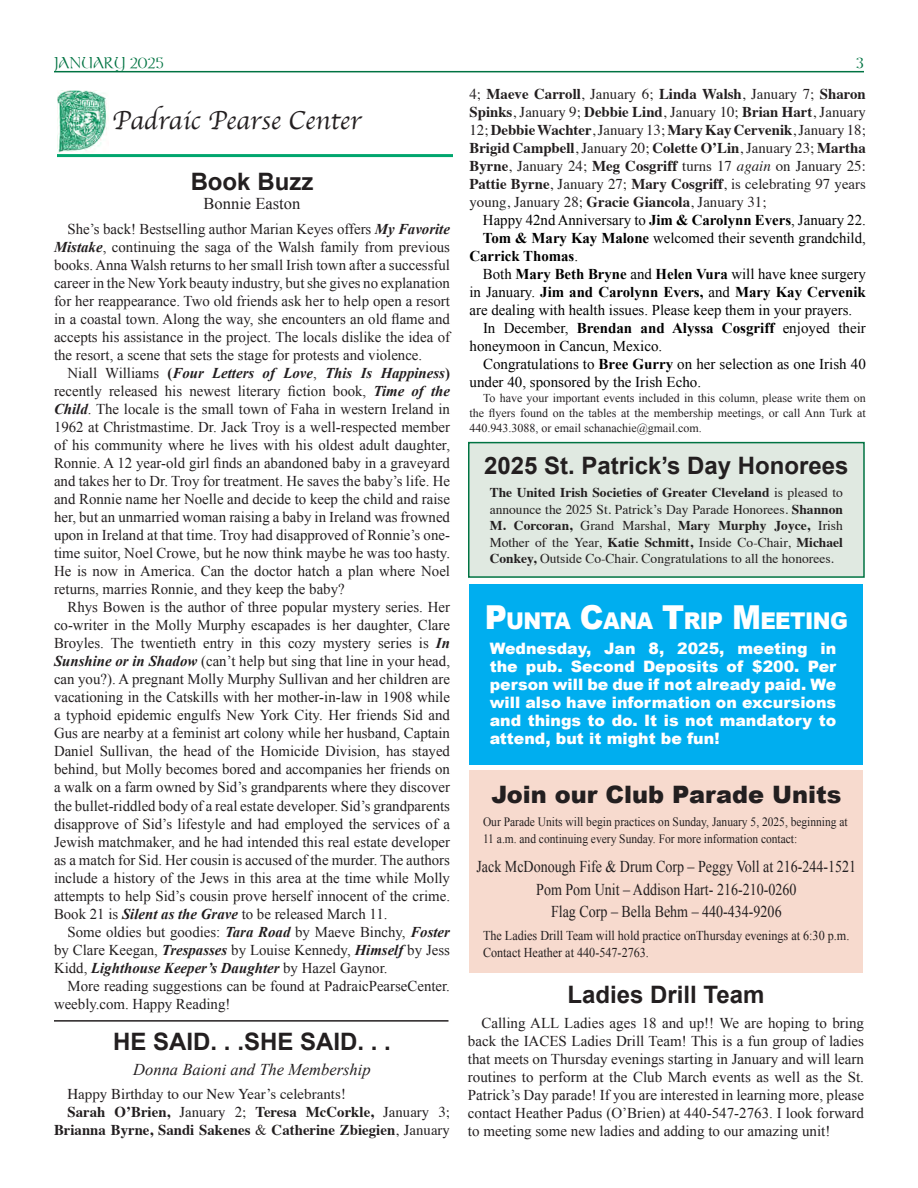
<style>
.page{position:relative;width:918px;height:1188px;background:#fff}
.page>*{position:absolute;margin:0;border:0;box-sizing:border-box;transform-origin:0 0}
.t1{font:27px "Apple Chancery";color:#231f20}
.t2{font:700 24px "Arial";color:#231f20}
.t3{font:900 24px "Arial";color:#231f20}
.t4{font:900 23.1px "Arial";letter-spacing:-.03em;color:#fff;scale:.93 1}
.t5{font:18px "Kelt Normal";color:#007342}
.t6{font:16.5px/22.5px "Times New Roman";color:#231f20;text-align:center;scale:.85 1}
.t7{font:italic 16.5px "Times New Roman";color:#231f20}
.t8{font:16.5px "Times New Roman";color:#231f20}
.t9{font:900 15.75px/18.1px "Arial";color:#fff;text-align:justify}
.t10{font:15px/18px "Times New Roman";color:#231f20;text-align:justify}
.t11{font:15px/18px "Times";color:#231f20;text-align:justify}
.t12{font:15px "Times New Roman";color:#000}
.t13{font:700 15px "Times New Roman";color:#000}
.t14{font:700 15px "Times";color:#231f20}
.t15{font:13.5px/16.5px "Times";color:#231f20;text-align:justify}
.t16{font:13.5px/16.5px "Times New Roman";color:#231f20;scale:.9 1}
.t17{font:12.75px/16.5px "Times New Roman";color:#231f20;scale:.9 1}
.t18{font:12px/15px "Times New Roman";color:#231f20;text-align:justify}
.s1{font-weight:700}
.s2{font-style:italic}
.s3{font-weight:400}
.s4{font-weight:700;font-style:italic}
.s5{font-size:33px}
</style>
<div class="page">
<hr style="left:54px;top:71px;width:810px;height:1px;background:#007342">
<img style="left:57px;top:91px;width:50px;height:62px">
<hr style="left:57px;top:154px;width:396px;height:3px;background:#00a66e">
<hr style="left:54px;top:1020px;width:394px;height:2px;background:#231f20">
<div style="left:470px;top:770px;width:393px;height:203px;background:#f7dace"></div>
<div style="left:470px;top:584px;width:393px;height:181px;background:#00aeef"></div>
<div style="left:469px;top:443px;width:395px;height:134px;background:#e0e9e1"></div>
<div style="left:468px;top:442px;width:397px;height:136px;border:2px solid #007342"></div>
<p class="t5" style="left:54px;top:54px;width:111px">JANUARY 2025</p>
<p class="t5" style="left:856px;top:54px;width:9px">3</p>
<h1 class="t1" style="left:112px;top:99px;width:250px">Padraic Pearse Center</h1>
<p class="t11" style="left:470px;top:84px;width:398px">4; <span class="s1">Maeve Carroll</span>, January 6; <span class="s1">Linda Walsh</span>, January 7; <span class="s1">Sharon Spinks</span>, January 9; <span class="s1">Debbie Lind</span>, January 10; <span class="s1">Brian Hart</span>, January 12; <span class="s1">Debbie Wachter</span>, January 13; <span class="s1">Mary Kay Cervenik</span>, January 18; <span class="s1">Brigid Campbell</span>, January 20; <span class="s1">Colette O’Lin</span>, January 23; <span class="s1">Martha Byrne</span>, January 24; <span class="s1">Meg Cosgriff</span> turns 17 <span class="s2">again</span> on January 25:<br><span class="s1">Pattie Byrne</span>, January 27; <span class="s1">Mary Cosgriff</span>, is celebrating 97 years young, January 28; <span class="s1">Gracie Giancola</span>, January 31;</p>
<p class="t12" style="left:483px;top:210px;width:384px">Happy 42nd Anniversary to <span class="s1">Jim &amp; Carolynn Evers</span>, January 22.</p>
<p class="t12" style="left:483px;top:228px;width:384px"><span class="s1">Tom &amp; Mary Kay Malone</span> welcomed their seventh grandchild,</p>
<p class="t13" style="left:470px;top:246px;width:110px">Carrick Thomas<span class="s3">.</span></p>
<p class="t12" style="left:483px;top:264px;width:384px">Both <span class="s1">Mary Beth Bryne</span> and <span class="s1">Helen Vura</span> will have knee surgery</p>
<p class="t13" style="left:470px;top:282px;width:398px"><span class="s3">in January.</span> Jim and Carolynn Evers, <span class="s3">and</span> Mary Kay Cervenik</p>
<p class="t12" style="left:470px;top:300px;width:384px">are dealing with health issues. Please keep them in your prayers.</p>
<p class="t13" style="left:483px;top:318px;width:384px"><span class="s3">In December,</span> Brendan and Alyssa Cosgriff <span class="s3">enjoyed their</span></p>
<p class="t12" style="left:470px;top:336px;width:194px">honeymoon in Cancun, Mexico.</p>
<p class="t12" style="left:483px;top:354px;width:384px">Congratulations to <span class="s1">Bree Gurry</span> on her selection as one Irish 40</p>
<p class="t12" style="left:470px;top:372px;width:233px">under 40, sponsored by the Irish Echo.</p>
<p class="t18" style="left:470px;top:391px;width:398px;text-indent:14px">To have your important events included in this column, please write them on the flyers found on the tables at the membership meetings, or call Ann Turk at 440.943.3088, or email schanachie@gmail.com.</p>
<h2 class="t2" style="left:191px;top:166px;width:124px">Book Buzz</h2>
<p class="t8" style="left:204px;top:193px;width:98px">Bonnie Easton</p>
<p class="t10" style="left:54px;top:220px;width:398px;text-indent:13px">She’s back! Bestselling author Marian Keyes offers <span class="s4">My Favorite Mistake</span>, continuing the saga of the Walsh family from previous books. Anna Walsh returns to her small Irish town after a successful career in the New York beauty industry, but she gives no explanation for her reappearance. Two old friends ask her to help open a resort in a coastal town. Along the way, she encounters an old flame and accepts his assistance in the project. The locals dislike the idea of the resort, a scene that sets the stage for protests and violence.</p>
<p class="t10" style="left:54px;top:364px;width:398px;text-indent:13px">Niall Williams <span class="s1">(</span><span class="s4">Four Letters of Love</span>, <span class="s4">This Is Happiness</span><span class="s1">) </span>recently released his newest literary fiction book, <span class="s4">Time of the Child</span>. The locale is the small town of Faha in western Ireland in 1962 at Christmastime. Dr. Jack Troy is a well-respected member of his community where he lives with his oldest adult daughter, Ronnie. A 12 year-old girl finds an abandoned baby in a graveyard and takes her to Dr. Troy for treatment. He saves the baby’s life. He and Ronnie name her Noelle and decide to keep the child and raise her, but an unmarried woman raising a baby in Ireland was frowned upon in Ireland at that time. Troy had disapproved of Ronnie’s one&shy;time suitor, Noel Crowe, but he now think maybe he was too hasty.<br>He is now in America. Can the doctor hatch a plan where Noel returns, marries Ronnie, and they keep the baby?</p>
<p class="t10" style="left:54px;top:598px;width:398px;text-indent:13px">Rhys Bowen is the author of three popular mystery series. Her co-writer in the Molly Murphy escapades is her daughter, Clare Broyles. The twentieth entry in this cozy mystery series is <span class="s4">In Sunshine or in Shadow</span> (can’t help but sing that line in your head, can you?). A pregnant Molly Murphy Sullivan and her children are vacationing in the Catskills with her mother-in-law in 1908 while a typhoid epidemic engulfs New York City. Her friends Sid and Gus are nearby at a feminist art colony while her husband, Captain Daniel Sullivan, the head of the Homicide Division, has stayed behind, but Molly becomes bored and accompanies her friends on a walk on a farm owned by Sid’s grandparents where they discover the bullet-riddled body of a real estate developer. Sid’s grandparents disapprove of Sid’s lifestyle and had employed the services of a Jewish matchmaker, and he had intended this real estate developer as a match for Sid. Her cousin is accused of the murder. The authors include a history of the Jews in this area at the time while Molly attempts to help Sid’s cousin prove herself innocent of the crime.<br>Book 21 is <span class="s4">Silent as the Grave</span> to be released March 11.</p>
<p class="t10" style="left:54px;top:922px;width:398px;text-indent:13px">Some oldies but goodies: <span class="s4">Tara Road</span> by Maeve Binchy, <span class="s4">Foster </span>by Clare Keegan, <span class="s4">Trespasses</span> by Louise Kennedy, <span class="s4">Himself</span> by Jess Kidd, <span class="s4">Lighthouse Keeper’s Daughter</span> by Hazel Gaynor.</p>
<p class="t10" style="left:54px;top:976px;width:398px;text-indent:13px">More reading suggestions can be found at PadraicPearseCenter. weebly.com. Happy Reading!</p>
<h2 class="t2" style="left:113px;top:1026px;width:279px">HE SAID. . .SHE SAID. . .</h2>
<p class="t7" style="left:133px;top:1058px;width:239px">Donna Baioni and The Membership</p>
<p class="t11" style="left:68px;top:1084px;width:280px">Happy Birthday to our New Year’s celebrants!</p>
<p class="t14" style="left:68px;top:1098px;width:384px">Sarah O’Brien, <span class="s3">January 2;</span> Teresa McCorkle, <span class="s3">January 3;</span></p>
<p class="t14" style="left:54px;top:1116px;width:398px">Brianna Byrne, Sandi Sakenes <span class="s3">&amp;</span> Catherine Zbiegien<span class="s3">, January</span></p>
<h2 class="t2" style="left:484px;top:450px;width:366px">2025 St. Patrick’s Day Honorees</h2>
<p class="t15" style="left:490px;top:483px;width:355px"><span class="s1">The United Irish Societies of Greater Cleveland</span> is pleased to announce the 2025 St. Patrick’s Day Parade Honorees. <span class="s1">Shannon M. Corcoran,</span> Grand Marshal, <span class="s1">Mary Murphy Joyce,</span> Irish Mother of the Year, <span class="s1">Katie Schmitt,</span> Inside Co-Chair, <span class="s1">Michael Conkey,</span> Outside Co-Chair. Congratulations to all the honorees.</p>
<h3 class="t4" style="left:485px;top:604px;width:392px"><span class="s5">P</span>UNTA <span class="s5">C</span>ANA <span class="s5">T</span>RIP <span class="s5">M</span>EETING</h3>
<p class="t9" style="left:490px;top:638px;width:348px">Wednesday, Jan 8, 2025, meeting in the pub. Second Deposits of $200. Per person will be due if not already paid. We will also have information on excursions and things to do. It is not mandatory to attend, but it might be fun!</p>
<h2 class="t3" style="left:491px;top:777px;width:352px">Join our Club Parade Units</h2>
<p class="t17" style="left:483px;top:814px;width:407px">Our Parade Units will begin practices on Sunday, January 5, 2025, beginning at<br>11 a.m. and continuing every Sunday. For more information contact:</p>
<p class="t6" style="left:477px;top:855px;width:448px">Jack McDonough Fife &amp; Drum Corp – Peggy Voll at 216-244-1521<br>Pom Pom Unit – Addison Hart- 216-210-0260<br>Flag Corp – Bella Behm – 440-434-9206</p>
<p class="t16" style="left:483px;top:927px;width:409px">The Ladies Drill Team will hold practice onThursday evenings at 6:30 p.m.<br>Contact Heather at 440-547-2763.</p>
<h2 class="t2" style="left:568px;top:979px;width:198px">Ladies Drill Team</h2>
<p class="t10" style="left:468px;top:1013px;width:398px;text-indent:14px">Calling ALL Ladies ages 18 and up!! We are hoping to bring back the IACES Ladies Drill Team! This is a fun group of ladies that meets on Thursday evenings starting in January and will learn routines to perform at the Club March events as well as the St.<br>Patrick’s Day parade! If you are interested in learning more, please contact Heather Padus (O’Brien) at 440-547-2763. I look forward to meeting some new ladies and adding to our amazing unit!</p>
</div>
